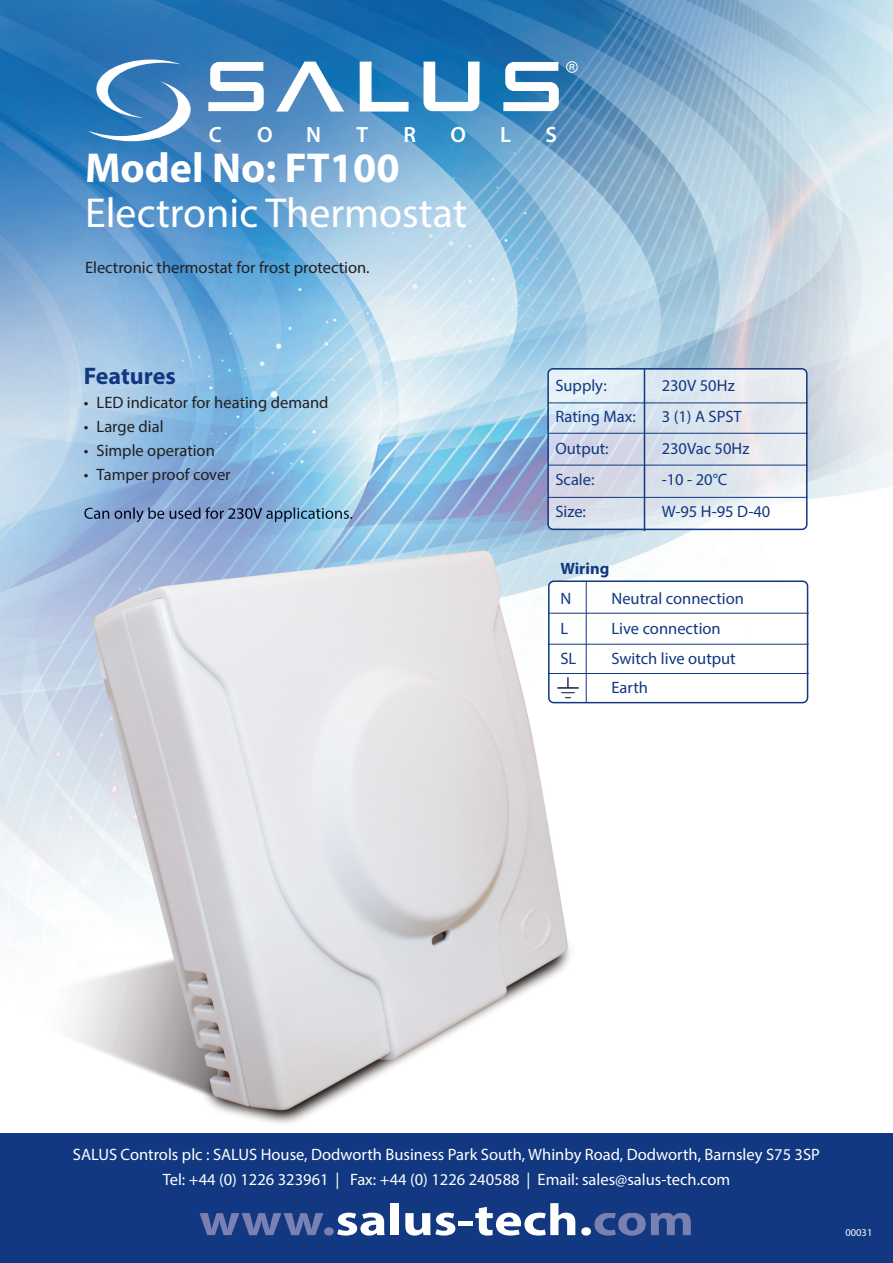
<style>
.page{position:relative;width:893px;height:1263px;background:#fff}
.page>*{position:absolute;margin:0;border:0;box-sizing:border-box;transform-origin:0 0}
.t1{font:700 45px "Myriad Pro";color:#fff;scale:1.2 1}
.t2{font:42px "Myriad Pro";color:#fff}
.t3{font:700 42px "Myriad Pro";color:#fff}
.t4{font:700 24px "Myriad Pro";color:#113880}
.t5{font:600 22.2px "Myriad Pro";color:#fff}
.t6{font:16.5px/25.5px "Myriad Pro";color:#fff;text-align:center}
.t7{font:16.5px/29.8px "Myriad Pro";color:#113880}
.t8{font:16.5px "Myriad Pro";color:#231f20}
.t9{font:700 16.5px "Myriad Pro";color:#113880}
.t10{font:10.5px "Myriad Pro";color:#fff}
</style>
<div class="page">
<img style="left:0;top:0;width:893px;height:1134px">
<div style="left:0;top:1134px;width:893px;height:129px;background:#113880"></div>
<svg style="left:200px;top:1213px;width:134px;height:22px"></svg>
<svg style="left:594px;top:1213px;width:97px;height:22px"></svg>
<svg style="left:208px;top:62px;width:56px;height:49px"></svg>
<svg style="left:503px;top:62px;width:56px;height:49px"></svg>
<svg style="left:424px;top:62px;width:56px;height:49px"></svg>
<svg style="left:276px;top:62px;width:68px;height:50px"></svg>
<svg style="left:360px;top:62px;width:49px;height:50px"></svg>
<svg style="left:566px;top:61px;width:12px;height:12px"></svg>
<svg style="left:88px;top:60px;width:103px;height:81px"></svg>
<img style="left:7px;top:510px;width:605px;height:619px">
<img style="left:84px;top:510px;width:116px;height:12px">
<svg style="left:547px;top:368px;width:260px;height:162px;background:#d8e0eb"></svg>
<hr style="left:548px;top:402px;width:259px;height:1px;background:#113880">
<hr style="left:548px;top:433px;width:259px;height:1px;background:#113880">
<hr style="left:548px;top:465px;width:259px;height:1px;background:#113880">
<hr style="left:548px;top:497px;width:259px;height:1px;background:#113880">
<hr style="left:644px;top:369px;width:1px;height:162px;background:#113880">
<hr style="left:549px;top:613px;width:260px;height:1px;background:#113880">
<hr style="left:549px;top:644px;width:260px;height:1px;background:#113880">
<hr style="left:549px;top:673px;width:260px;height:1px;background:#113880">
<svg style="left:548px;top:580px;width:260px;height:123px"></svg>
<h3 class="t5" style="left:209px;top:121px;width:15px">C</h3>
<h3 class="t5" style="left:257px;top:121px;width:17px">O</h3>
<h3 class="t5" style="left:306px;top:121px;width:16px">N</h3>
<h3 class="t5" style="left:356px;top:121px;width:13px">T</h3>
<h3 class="t5" style="left:403px;top:121px;width:14px">R</h3>
<h3 class="t5" style="left:450px;top:121px;width:17px">O</h3>
<h3 class="t5" style="left:500px;top:121px;width:12px">L</h3>
<h3 class="t5" style="left:545px;top:121px;width:13px">S</h3>
<h2 class="t3" style="left:85px;top:153px;width:316px">Model No: FT100</h2>
<h2 class="t2" style="left:85px;top:198px;width:383px">Electronic Thermostat</h2>
<p class="t8" style="left:85px;top:262px;width:286px">Electronic thermostat for frost protection.</p>
<h3 class="t4" style="left:84px;top:367px;width:93px">Features</h3>
<p class="t8" style="left:84px;top:396px;width:246px">• LED indicator for heating demand</p>
<p class="t8" style="left:84px;top:420px;width:81px">• Large dial</p>
<p class="t8" style="left:84px;top:444px;width:133px">• Simple operation</p>
<p class="t8" style="left:84px;top:468px;width:148px">• Tamper proof cover</p>
<p class="t7" style="left:555px;top:371px;width:53px">Supply:</p>
<p class="t7" style="left:662px;top:371px;width:75px">230V 50Hz</p>
<p class="t7" style="left:555px;top:403px;width:82px">Rating Max:</p>
<p class="t7" style="left:662px;top:403px;width:82px">3 (1) A SPST</p>
<p class="t7" style="left:555px;top:434px;width:55px">Output:</p>
<p class="t7" style="left:662px;top:434px;width:89px">230Vac 50Hz</p>
<p class="t7" style="left:555px;top:466px;width:41px">Scale:</p>
<p class="t7" style="left:662px;top:466px;width:67px">-10 - 20°C</p>
<p class="t7" style="left:555px;top:497px;width:32px">Size:</p>
<p class="t7" style="left:662px;top:497px;width:110px">W-95 H-95 D-40</p>
<p class="t9" style="left:560px;top:562px;width:50px">Wiring</p>
<p class="t7" style="left:560px;top:585px;width:12px">N</p>
<p class="t7" style="left:611px;top:585px;width:134px">Neutral connection</p>
<p class="t7" style="left:560px;top:614px;width:9px">L</p>
<p class="t7" style="left:611px;top:614px;width:111px">Live connection</p>
<p class="t7" style="left:560px;top:644px;width:17px">SL</p>
<p class="t7" style="left:611px;top:644px;width:126px">Switch live output<br>Earth</p>
<p class="t6" style="left:73px;top:1143px;width:749px">SALUS Controls plc : SALUS House, Dodworth Business Park South, Whinby Road, Dodworth, Barnsley S75 3SP<br>Tel: +44 (0) 1226 323961 | Fax: +44 (0) 1226 240588 | Email: sales@salus-tech.com</p>
<h1 class="t1" style="left:335px;top:1203px;width:216px">salus-tech.</h1>
<p class="t10" style="left:845px;top:1228px;width:28px">00031</p>
</div>
